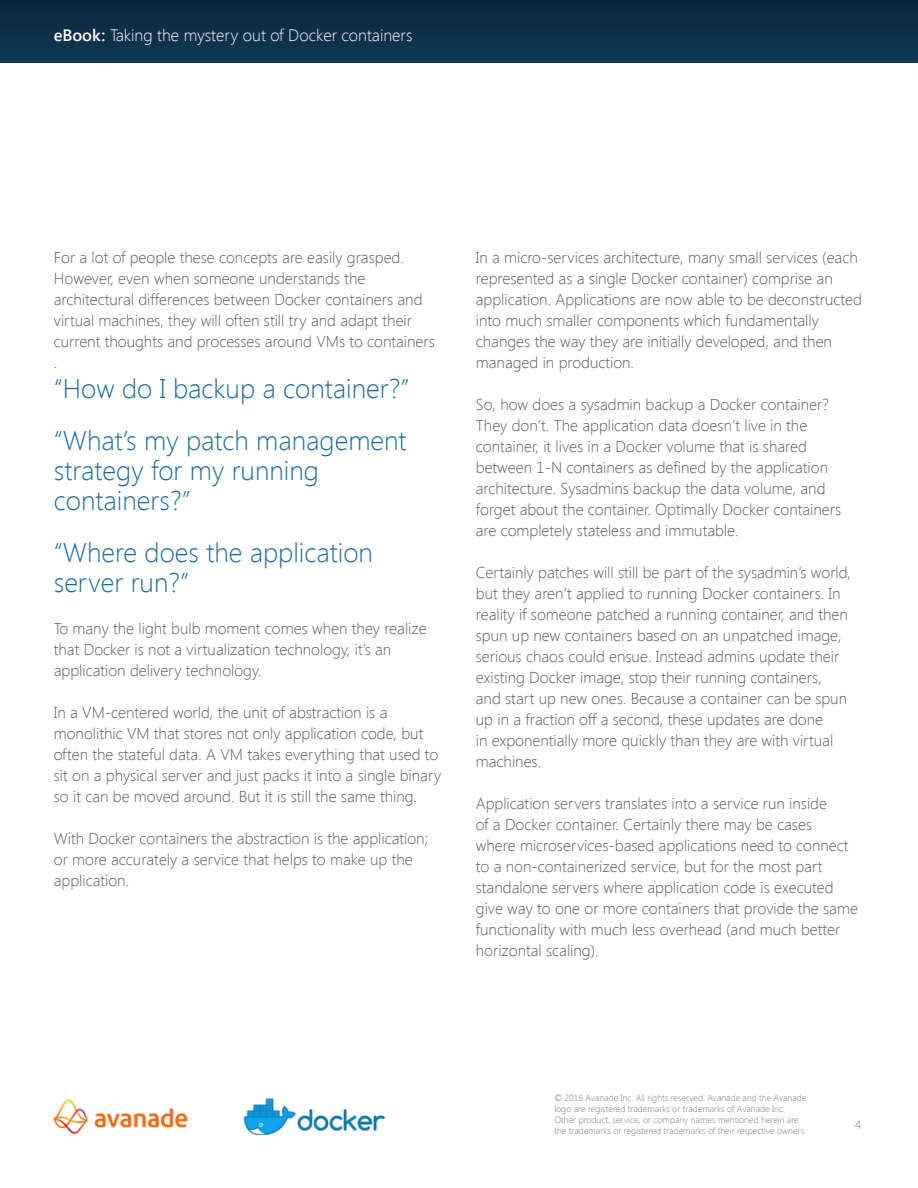
<style>
.page{position:relative;width:918px;height:1188px;background:#fff}
.page>*{position:absolute;margin:0;border:0;box-sizing:border-box;transform-origin:0 0}
.t1{font:300 27px/30px "Segoe UI";color:#176ca0}
.t2{font:300 16.5px "Segoe UI";color:#fff}
.t3{font:300 15.75px/21px "Segoe UI";color:#595959}
.t4{font:300 12px "Segoe UI";color:#787878}
.t5{font:300 9px/10.8px "Segoe UI";color:#787878}
.s1{font-weight:600}
</style>
<div class="page">
<img style="left:0;top:0;width:918px;height:62px">
<img style="left:53px;top:1099px;width:135px;height:35px">
<img style="left:243px;top:1099px;width:142px;height:35px">
<p class="t2" style="left:54px;top:23px;width:360px"><span class="s1">eBook:</span> Taking the mystery out of Docker containers</p>
<p class="t3" style="left:54px;top:247px;width:383px">For a lot of people these concepts are easily grasped.<br>However, even when someone understands the architectural differences between Docker containers and virtual machines, they will often still try and adapt their current thoughts and processes around VMs to containers .</p>
<h1 class="t1" style="left:54px;top:362px;width:357px;line-height:51.6px">“How do I backup a container?” “What’s my patch management</h1>
<h1 class="t1" style="left:54px;top:455px;width:267px">strategy for my running containers?”</h1>
<h1 class="t1" style="left:54px;top:536px;width:321px">“Where does the application server run?”</h1>
<p class="t3" style="left:54px;top:617px;width:374px">To many the light bulb moment comes when they realize that Docker is not a virtualization technology, it’s an application delivery technology.</p>
<p class="t3" style="left:54px;top:701px;width:389px">In a VM-centered world, the unit of abstraction is a monolithic VM that stores not only application code, but often the stateful data. A VM takes everything that used to sit on a physical server and just packs it into a single binary so it can be moved around. But it is still the same thing.</p>
<p class="t3" style="left:54px;top:827px;width:376px">With Docker containers the abstraction is the application; or more accurately a service that helps to make up the application.</p>
<p class="t3" style="left:476px;top:247px;width:388px">In a micro-services architecture, many small services (each represented as a single Docker container) comprise an application. Applications are now able to be deconstructed into much smaller components which fundamentally changes the way they are initially developed, and then managed in production.</p>
<p class="t3" style="left:476px;top:394px;width:367px">So, how does a sysadmin backup a Docker container?<br>They don’t. The application data doesn’t live in the container, it lives in a Docker volume that is shared between 1-N containers as defined by the application architecture. Sysadmins backup the data volume, and forget about the container. Optimally Docker containers are completely stateless and immutable.</p>
<p class="t3" style="left:476px;top:562px;width:377px">Certainly patches will still be part of the sysadmin’s world, but they aren’t applied to running Docker containers. In reality if someone patched a running container, and then spun up new containers based on an unpatched image, serious chaos could ensue. Instead admins update their existing Docker image, stop their running containers,<br>and start up new ones. Because a container can be spun up in a fraction off a second, these updates are done<br>in exponentially more quickly than they are with virtual machines.</p>
<p class="t3" style="left:476px;top:793px;width:384px">Application servers translates into a service run inside<br>of a Docker container. Certainly there may be cases<br>where microservices-based applications need to connect to a non-containerized service, but for the most part standalone servers where application code is executed give way to one or more containers that provide the same functionality with much less overhead (and much better horizontal scaling).</p>
<p class="t5" style="left:554px;top:1093px;width:253px">© 2018 Avanade Inc. All rights reserved. Avanade and the Avanade logo are registered trademarks or trademarks of Avanade Inc.<br>Other product, service, or company names mentioned herein are the trademarks or registered trademarks of their respective owners.</p>
<p class="t4" style="left:855px;top:1117px;width:8px">4</p>
</div>
